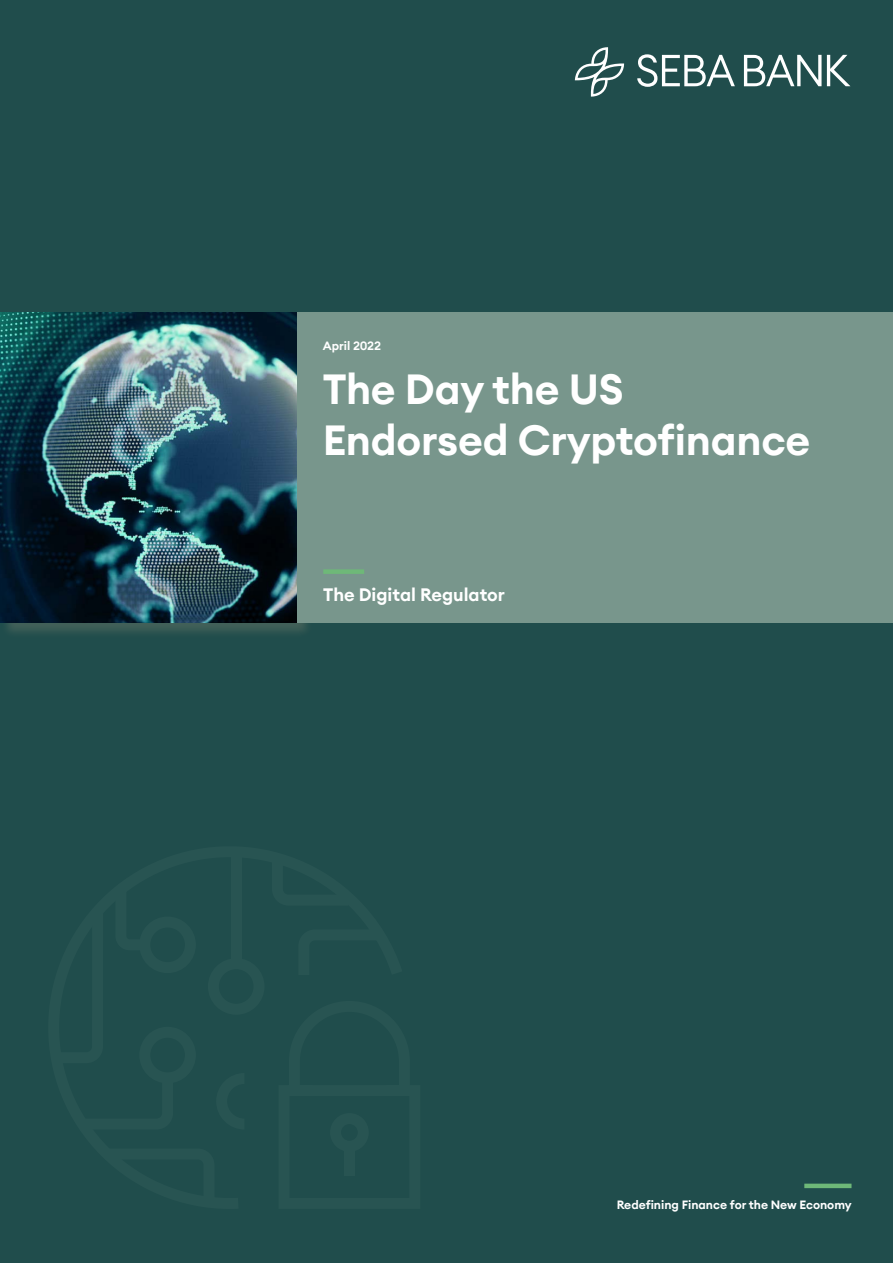
<style>
.page{position:relative;width:893px;height:1263px;background:#204d4c}
.page>*{position:absolute;margin:0;border:0;box-sizing:border-box;transform-origin:0 0}
.t1{font:600 42px/50.4px "Seba Euclid";letter-spacing:-.005em;color:#fff}
.t2{font:600 18px "Seba Euclid";color:#fff}
.t3{font:600 12px "Seba Euclid";color:#fff}
</style>
<div class="page">
<div style="left:0;top:312px;width:314px;height:327px;background:#657466;opacity:.5"></div>
<img style="left:0;top:312px;width:297px;height:310px">
<div style="left:298px;top:312px;width:595px;height:327px;background:#204d4c"></div>
<div style="left:298px;top:312px;width:595px;height:310px;background:#78968c"></div>
<hr style="left:804px;top:1184px;width:47px;height:4px;background:#6eb878">
<div style="left:323px;top:569px;width:41px;height:5px;background:#6eb878"></div>
<svg style="left:575px;top:47px;width:49px;height:50px"></svg>
<svg style="left:637px;top:54px;width:98px;height:33px"></svg>
<svg style="left:744px;top:55px;width:77px;height:31px"></svg>
<svg style="left:827px;top:55px;width:23px;height:31px"></svg>
<div style="left:231px;top:852px;width:11px;height:116px;background:#285452"></div>
<div style="left:344px;top:1146px;width:11px;height:29px;background:#285452"></div>
<p class="t3" style="left:323px;top:337px;width:60px">April 2022</p>
<h1 class="t1" style="left:323px;top:364px;width:489px">The Day the US<br>Endorsed Cryptofinance</h1>
<h2 class="t2" style="left:323px;top:583px;width:183px">The Digital Regulator</h2>
<p class="t3" style="left:617px;top:1197px;width:237px">Redefining Finance for the New Economy</p>
</div>
